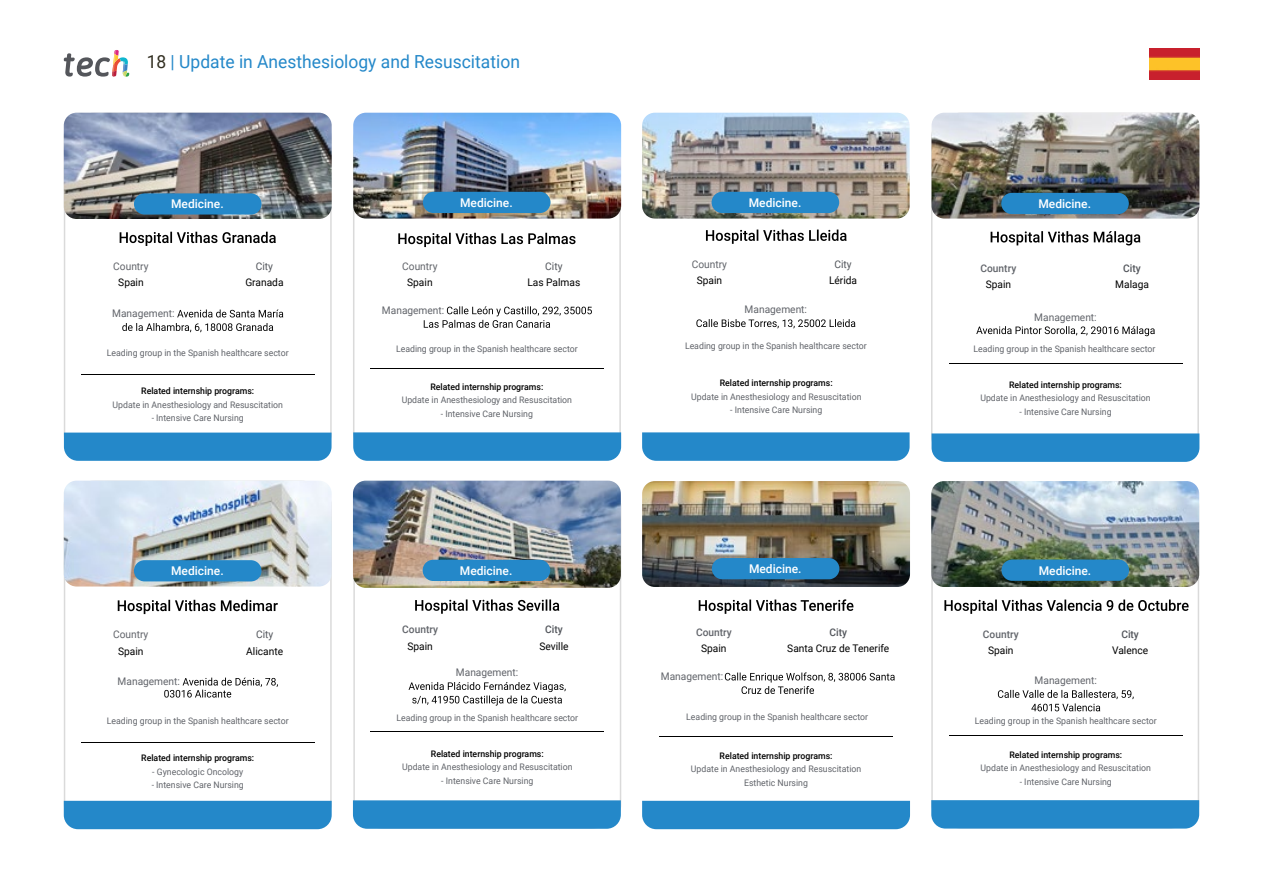
<style>
.page{position:relative;width:1263px;height:893px;background:#fff}
.page>*{position:absolute;margin:0;border:0;box-sizing:border-box;transform-origin:0 0}
.t1{font:18px "Roboto";color:#2488c9}
.t2{font:500 12px "Roboto";color:#fff}
.t3{font:10.5px "Roboto";color:#61646a}
.t4{font:10.5px "Roboto";color:#000}
.t5{font:500 10.5px "Roboto";color:#61646a}
.t6{font:10.5px "Roboto";color:#52555b}
.t7{font:500 10.5px "Roboto";color:#52555b}
.t8{font:9px/13.2px "Roboto";color:#61646a;text-align:center}
.t9{font:500 9px "Roboto";color:#000}
.s1{color:#312e20}
</style>
<div class="page">
<img style="left:1150px;top:49px;width:49px;height:30px">
<svg style="left:64px;top:50px;width:65px;height:27px"></svg>
<svg style="left:63px;top:112px;width:269px;height:336px"></svg>
<img style="left:64px;top:113px;width:268px;height:106px">
<div style="left:134px;top:193px;width:127px;height:22px;background:#2488c9;border-radius:11px"></div>
<div style="left:64px;top:433px;width:268px;height:28px;background:#2488c9"></div>
<hr style="left:81px;top:374px;width:234px;height:1px;background:#000">
<svg style="left:120px;top:232px;width:156px;height:14px"></svg>
<svg style="left:177px;top:309px;width:106px;height:8px"></svg>
<svg style="left:122px;top:323px;width:151px;height:9px"></svg>
<svg style="left:353px;top:124px;width:269px;height:324px"></svg>
<img style="left:353px;top:113px;width:268px;height:106px">
<div style="left:423px;top:192px;width:127px;height:21px;background:#2488c9;border-radius:11px"></div>
<svg style="left:353px;top:432px;width:268px;height:29px;background:#2b8bca"></svg>
<hr style="left:370px;top:368px;width:234px;height:1px;background:#000">
<svg style="left:398px;top:233px;width:177px;height:14px"></svg>
<svg style="left:424px;top:306px;width:168px;height:22px"></svg>
<img style="left:642px;top:113px;width:267px;height:106px">
<div style="left:712px;top:192px;width:127px;height:21px;background:#2488c9;border-radius:11px"></div>
<svg style="left:642px;top:432px;width:267px;height:29px;background:#2a8bca"></svg>
<svg style="left:706px;top:230px;width:141px;height:14px"></svg>
<svg style="left:696px;top:319px;width:159px;height:9px"></svg>
<svg style="left:931px;top:112px;width:269px;height:339px"></svg>
<img style="left:931px;top:113px;width:268px;height:106px">
<div style="left:1001px;top:193px;width:128px;height:21px;background:#2488c9;border-radius:11px"></div>
<svg style="left:931px;top:433px;width:268px;height:29px;background:#2b8bca"></svg>
<hr style="left:949px;top:363px;width:233px;height:1px;background:#000">
<svg style="left:990px;top:231px;width:150px;height:14px"></svg>
<svg style="left:976px;top:326px;width:179px;height:10px"></svg>
<svg style="left:63px;top:480px;width:269px;height:337px"></svg>
<img style="left:64px;top:481px;width:268px;height:105px">
<div style="left:134px;top:560px;width:127px;height:21px;background:#2488c9;border-radius:11px"></div>
<div style="left:64px;top:801px;width:268px;height:28px;background:#2488c9"></div>
<hr style="left:81px;top:742px;width:234px;height:1px;background:#000">
<svg style="left:118px;top:600px;width:160px;height:14px"></svg>
<svg style="left:164px;top:678px;width:114px;height:20px"></svg>
<svg style="left:353px;top:506px;width:269px;height:299px"></svg>
<img style="left:353px;top:481px;width:268px;height:107px">
<div style="left:423px;top:560px;width:127px;height:21px;background:#2488c9;border-radius:11px"></div>
<svg style="left:353px;top:800px;width:268px;height:29px;background:#2a8bca"></svg>
<hr style="left:370px;top:731px;width:234px;height:1px;background:#000">
<svg style="left:415px;top:599px;width:144px;height:15px"></svg>
<svg style="left:409px;top:682px;width:157px;height:24px"></svg>
<img style="left:642px;top:481px;width:268px;height:106px">
<div style="left:712px;top:558px;width:127px;height:21px;background:#2488c9;border-radius:11px"></div>
<div style="left:642px;top:801px;width:268px;height:28px;background:#2488c9"></div>
<hr style="left:659px;top:736px;width:234px;height:1px;background:#000">
<svg style="left:699px;top:599px;width:154px;height:15px"></svg>
<svg style="left:725px;top:672px;width:170px;height:22px"></svg>
<svg style="left:931px;top:492px;width:269px;height:324px"></svg>
<img style="left:931px;top:481px;width:268px;height:106px">
<div style="left:1001px;top:560px;width:128px;height:21px;background:#2488c9;border-radius:11px"></div>
<svg style="left:931px;top:800px;width:268px;height:29px;background:#2a8bca"></svg>
<hr style="left:949px;top:735px;width:234px;height:1px;background:#000">
<svg style="left:944px;top:599px;width:244px;height:15px"></svg>
<svg style="left:998px;top:690px;width:136px;height:21px"></svg>
<h1 class="t1" style="left:147px;top:49px;width:375px"><span class="s1">18</span> | Update in Anesthesiology and Resuscitation</h1>
<h2 class="t2" style="left:171px;top:196px;width:54px">Medicine.</h2>
<h2 class="t2" style="left:460px;top:194px;width:54px">Medicine.</h2>
<h2 class="t2" style="left:749px;top:194px;width:54px">Medicine.</h2>
<h2 class="t2" style="left:1038px;top:195px;width:54px">Medicine.</h2>
<p class="t3" style="left:113px;top:259px;width:37px">Country</p>
<p class="t4" style="left:118px;top:275px;width:27px">Spain</p>
<p class="t6" style="left:256px;top:259px;width:19px">City</p>
<p class="t4" style="left:245px;top:275px;width:40px">Granada</p>
<p class="t3" style="left:402px;top:259px;width:37px">Country</p>
<p class="t4" style="left:407px;top:275px;width:27px">Spain</p>
<p class="t6" style="left:545px;top:259px;width:19px">City</p>
<p class="t4" style="left:527px;top:275px;width:54px">Las Palmas</p>
<p class="t3" style="left:692px;top:257px;width:37px">Country</p>
<p class="t4" style="left:697px;top:273px;width:27px">Spain</p>
<p class="t6" style="left:834px;top:257px;width:19px">City</p>
<p class="t4" style="left:829px;top:273px;width:30px">Lérida</p>
<p class="t5" style="left:980px;top:260px;width:37px">Country</p>
<p class="t4" style="left:986px;top:277px;width:27px">Spain</p>
<p class="t7" style="left:1123px;top:260px;width:19px">City</p>
<p class="t4" style="left:1115px;top:277px;width:35px">Malaga</p>
<p class="t3" style="left:112px;top:306px;width:64px">Management:</p>
<p class="t8" style="left:107px;top:346px;width:183px">Leading group in the Spanish healthcare sector</p>
<p class="t9" style="left:141px;top:385px;width:114px">Related internship programs:</p>
<p class="t8" style="left:113px;top:397px;width:172px">Update in Anesthesiology and Resuscitation</p>
<p class="t8" style="left:152px;top:411px;width:94px">- Intensive Care Nursing</p>
<p class="t3" style="left:382px;top:303px;width:64px">Management:</p>
<p class="t8" style="left:396px;top:342px;width:183px">Leading group in the Spanish healthcare sector</p>
<p class="t9" style="left:430px;top:381px;width:114px">Related internship programs:</p>
<p class="t8" style="left:402px;top:393px;width:172px">Update in Anesthesiology and Resuscitation</p>
<p class="t8" style="left:441px;top:406px;width:94px">- Intensive Care Nursing</p>
<p class="t3" style="left:745px;top:302px;width:64px">Management:</p>
<p class="t8" style="left:685px;top:338px;width:183px">Leading group in the Spanish healthcare sector</p>
<p class="t9" style="left:720px;top:377px;width:114px">Related internship programs:</p>
<p class="t8" style="left:691px;top:389px;width:172px">Update in Anesthesiology and Resuscitation</p>
<p class="t8" style="left:730px;top:403px;width:94px">- Intensive Care Nursing</p>
<p class="t3" style="left:1034px;top:309px;width:64px">Management:</p>
<p class="t8" style="left:973px;top:342px;width:183px">Leading group in the Spanish healthcare sector</p>
<p class="t9" style="left:1009px;top:379px;width:114px">Related internship programs:</p>
<p class="t8" style="left:980px;top:391px;width:172px">Update in Anesthesiology and Resuscitation</p>
<p class="t8" style="left:1019px;top:404px;width:94px">- Intensive Care Nursing</p>
<h2 class="t2" style="left:171px;top:563px;width:54px">Medicine.</h2>
<h2 class="t2" style="left:460px;top:562px;width:54px">Medicine.</h2>
<h2 class="t2" style="left:749px;top:560px;width:54px">Medicine.</h2>
<h2 class="t2" style="left:1039px;top:562px;width:54px">Medicine.</h2>
<p class="t3" style="left:113px;top:627px;width:37px">Country</p>
<p class="t4" style="left:118px;top:643px;width:27px">Spain</p>
<p class="t6" style="left:256px;top:627px;width:19px">City</p>
<p class="t4" style="left:246px;top:643px;width:38px">Alicante</p>
<p class="t5" style="left:402px;top:622px;width:37px">Country</p>
<p class="t4" style="left:407px;top:639px;width:27px">Spain</p>
<p class="t7" style="left:545px;top:622px;width:19px">City</p>
<p class="t4" style="left:539px;top:639px;width:31px">Seville</p>
<p class="t5" style="left:696px;top:625px;width:37px">Country</p>
<p class="t4" style="left:701px;top:641px;width:27px">Spain</p>
<p class="t7" style="left:829px;top:625px;width:19px">City</p>
<p class="t4" style="left:787px;top:641px;width:104px">Santa Cruz de Tenerife</p>
<p class="t5" style="left:983px;top:627px;width:37px">Country</p>
<p class="t4" style="left:988px;top:643px;width:27px">Spain</p>
<p class="t7" style="left:1121px;top:627px;width:19px">City</p>
<p class="t4" style="left:1112px;top:643px;width:38px">Valence</p>
<p class="t3" style="left:118px;top:674px;width:64px">Management:</p>
<p class="t8" style="left:107px;top:714px;width:183px">Leading group in the Spanish healthcare sector</p>
<p class="t9" style="left:141px;top:752px;width:114px">Related internship programs:</p>
<p class="t8" style="left:152px;top:764px;width:92px">- Gynecologic Oncology</p>
<p class="t8" style="left:152px;top:778px;width:94px">- Intensive Care Nursing</p>
<p class="t3" style="left:456px;top:665px;width:64px">Management:</p>
<p class="t8" style="left:396px;top:711px;width:183px">Leading group in the Spanish healthcare sector</p>
<p class="t9" style="left:431px;top:747px;width:114px">Related internship programs:</p>
<p class="t8" style="left:402px;top:760px;width:172px">Update in Anesthesiology and Resuscitation</p>
<p class="t8" style="left:441px;top:773px;width:94px">- Intensive Care Nursing</p>
<p class="t3" style="left:661px;top:669px;width:64px">Management:</p>
<p class="t8" style="left:686px;top:710px;width:183px">Leading group in the Spanish healthcare sector</p>
<p class="t9" style="left:720px;top:750px;width:114px">Related internship programs:</p>
<p class="t8" style="left:691px;top:762px;width:172px">Update in Anesthesiology and Resuscitation<br>Esthetic Nursing</p>
<p class="t3" style="left:1034px;top:673px;width:64px">Management:</p>
<p class="t8" style="left:975px;top:714px;width:183px">Leading group in the Spanish healthcare sector</p>
<p class="t9" style="left:1009px;top:749px;width:114px">Related internship programs:</p>
<p class="t8" style="left:981px;top:761px;width:172px">Update in Anesthesiology and Resuscitation</p>
<p class="t8" style="left:1020px;top:774px;width:94px">- Intensive Care Nursing</p>
</div>
